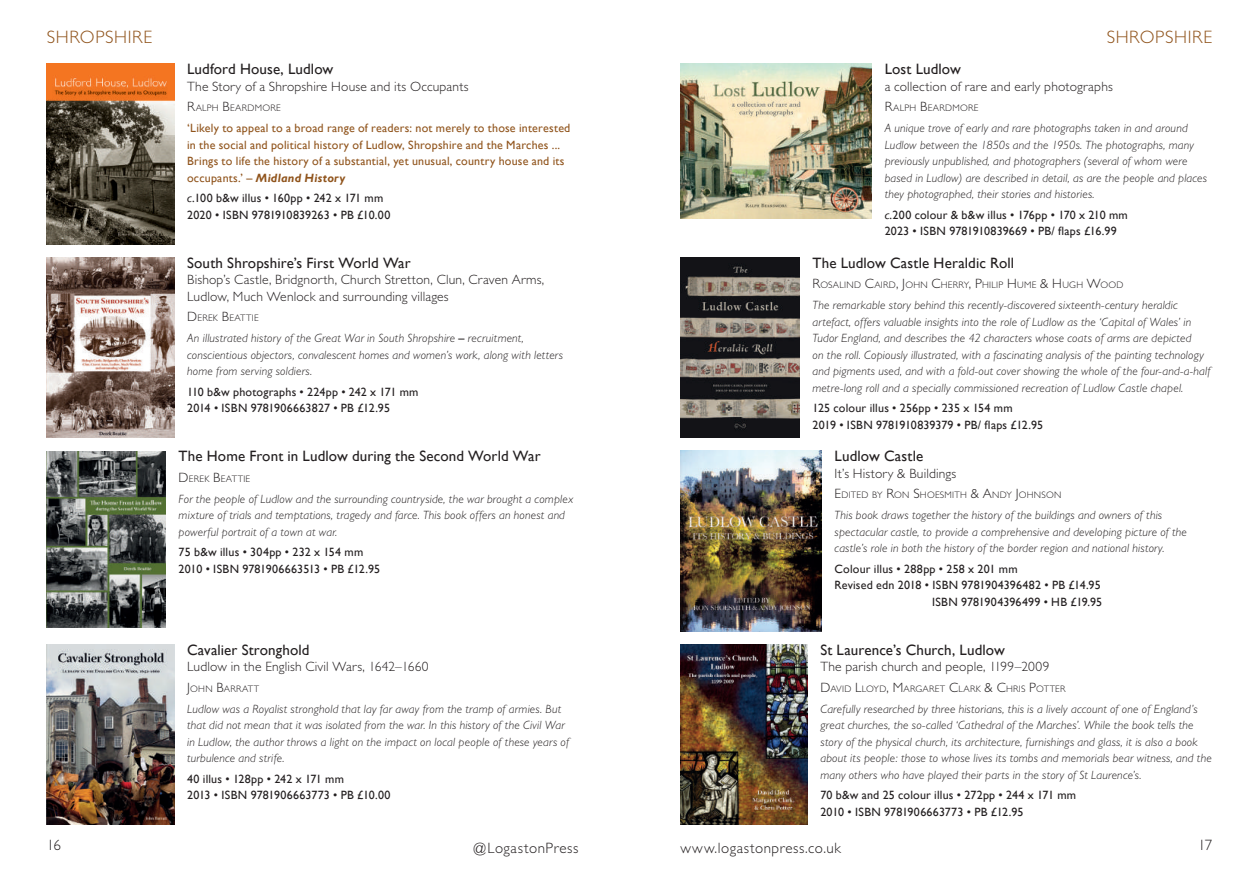
<style>
.page{position:relative;width:1259px;height:893px;background:#fff}
.page>*{position:absolute;margin:0;border:0;box-sizing:border-box;transform-origin:0 0}
.t1{font:300 18px "Gill Sans";letter-spacing:.035em;color:#90541c}
.t2{font:15px "Gill Sans";letter-spacing:.01em;color:#231f20}
.t3{font:300 15px "Gill Sans";letter-spacing:.035em;color:#231f20}
.t4{font:300 13.5px/16.5px "Gill Sans";letter-spacing:.015em;color:#231f20}
.t5{font:italic 300 12px/16.5px "Gill Sans";letter-spacing:.015em;color:#231f20}
.t6{font:12px/16.5px "Gill Sans";letter-spacing:.015em;color:#231f20}
.t7{font:12px/16.5px "Gill Sans";letter-spacing:.015em;color:#90541c}
.t8{font:300 9.45px "Gill Sans";letter-spacing:.025em;color:#231f20}
.s1{font-size:13.5px}
.s2{font-weight:700;font-style:italic}
.s3{font-style:italic}
.s4{font-weight:400;font-style:normal}
</style>
<div class="page">
<img style="left:47px;top:257px;width:127px;height:181px">
<img style="left:47px;top:451px;width:119px;height:177px">
<img style="left:680px;top:257px;width:120px;height:181px">
<img style="left:680px;top:451px;width:142px;height:180px">
<img style="left:680px;top:644px;width:127px;height:181px">
<img style="left:47px;top:644px;width:127px;height:181px">
<img style="left:47px;top:64px;width:127px;height:180px">
<img style="left:680px;top:64px;width:192px;height:154px">
<h1 class="t1" style="left:47px;top:26px;width:107px">SHROPSHIRE</h1>
<h1 class="t1" style="left:1106px;top:26px;width:107px">SHROPSHIRE</h1>
<p class="t2" style="left:187px;top:60px;width:148px">Ludford House, Ludlow</p>
<p class="t4" style="left:187px;top:78px;width:283px">The Story of a Shropshire House and its Occupants</p>
<p class="t8" style="left:187px;top:103px;width:95px"><span class="s1">R</span>ALPH <span class="s1">B</span> EARDMORE</p>
<p class="t7" style="left:187px;top:120px;width:385px">‘Likely to appeal to a broad range of readers: not merely to those interested in the social and political history of Ludlow, Shropshire and the Marches ...<br>Brings to life the history of a substantial, yet unusual, country house and its occupants.’ – <span class="s2">Midland History</span></p>
<p class="t6" style="left:187px;top:190px;width:205px"><span class="s3">c</span>.100 b&amp;w illus • 160pp • 242 x 171 mm<br>2020 • ISBN 9781910839263 • PB £10.00</p>
<p class="t2" style="left:187px;top:254px;width:225px">South Shropshire’s First World War</p>
<p class="t4" style="left:187px;top:271px;width:359px">Bishop’s Castle, Bridgnorth, Church Stretton, Clun, Craven Arms,<br>Ludlow, Much Wenlock and surrounding villages</p>
<p class="t8" style="left:187px;top:313px;width:73px"><span class="s1">D</span> EREK <span class="s1">B</span> EATTIE</p>
<p class="t5" style="left:187px;top:330px;width:377px">An illustrated history of the Great War in South Shropshire <span class="s4">–</span> recruitment, conscientious objectors, convalescent homes and women’s work, along with letters home from serving soldiers.</p>
<p class="t6" style="left:187px;top:384px;width:233px">110 b&amp;w photographs • 224pp • 242 x 171 mm<br>2014 • ISBN 9781906663827 • PB £12.95</p>
<p class="t2" style="left:179px;top:447px;width:363px">The Home Front in Ludlow during the Second World War</p>
<p class="t8" style="left:179px;top:473px;width:73px"><span class="s1">D</span> EREK <span class="s1">B</span> EATTIE</p>
<p class="t5" style="left:179px;top:490px;width:396px">For the people of Ludlow and the surrounding countryside, the war brought a complex mixture of trials and temptations, tragedy and farce. This book offers an honest and powerful portrait of a town at war.</p>
<p class="t6" style="left:179px;top:544px;width:203px">75 b&amp;w illus • 304pp • 232 x 154 mm<br>2010 • ISBN 9781906663513 • PB £12.95</p>
<p class="t2" style="left:187px;top:641px;width:124px">Cavalier Stronghold</p>
<p class="t4" style="left:187px;top:658px;width:243px">Ludlow in the English Civil Wars, 1642–1660</p>
<p class="t8" style="left:187px;top:683px;width:74px"><span class="s1">J</span>OHN <span class="s1">B</span>ARRATT</p>
<p class="t5" style="left:187px;top:700px;width:383px">Ludlow was a Royalist stronghold that lay far away from the tramp of armies. But that did not mean that it was isolated from the war. In this history of the Civil War in Ludlow, the author throws a light on the impact on local people of these years of turbulence and strife.</p>
<p class="t6" style="left:187px;top:771px;width:205px">40 illus • 128pp • 242 x 171 mm<br>2013 • ISBN 9781906663773 • PB £10.00</p>
<p class="t2" style="left:884px;top:60px;width:78px">Lost Ludlow</p>
<p class="t4" style="left:884px;top:78px;width:230px">a collection of rare and early photographs</p>
<p class="t8" style="left:884px;top:103px;width:95px"><span class="s1">R</span>ALPH <span class="s1">B</span> EARDMORE</p>
<p class="t5" style="left:884px;top:120px;width:324px">A unique trove of early and rare photographs taken in and around Ludlow between the 1850s and the 1950s. The photographs, many previously unpublished, and photographers (several of whom were based in Ludlow) are described in detail, as are the people and places they photographed, their stories and histories.</p>
<p class="t6" style="left:884px;top:207px;width:245px"><span class="s3">c</span>.200 colour &amp; b&amp;w illus • 176pp • 170 x 210 mm<br>2023 • ISBN 9781910839669 • PB/ flaps £16.99</p>
<p class="t2" style="left:812px;top:254px;width:203px">The Ludlow Castle Heraldic Roll</p>
<p class="t8" style="left:812px;top:280px;width:312px"><span class="s1">R</span>OSALIND <span class="s1">C</span>AIRD<span class="s1">, J</span>OHN <span class="s1">C</span>HERRY<span class="s1">, P</span>HILIP <span class="s1">H</span> UME <span class="s1">&amp; H</span> UGH <span class="s1">W</span>OOD</p>
<p class="t5" style="left:812px;top:297px;width:399px">The remarkable story behind this recently-discovered sixteenth-century heraldic artefact, offers valuable insights into the role of Ludlow as the ‘Capital of Wales’ in Tudor England, and describes the 42 characters whose coats of arms are depicted<br>on the roll. Copiously illustrated, with a fascinating analysis of the painting technology and pigments used, and with a fold-out cover showing the whole of the four-and-a-half metre-long roll and a specially commissioned recreation of Ludlow Castle chapel.</p>
<p class="t6" style="left:812px;top:400px;width:232px">125 colour illus • 256pp • 235 x 154 mm<br>2019 • ISBN 9781910839379 • PB/ flaps £12.95</p>
<p class="t2" style="left:834px;top:447px;width:90px">Ludlow Castle</p>
<p class="t4" style="left:834px;top:465px;width:123px">It’s History &amp; Buildings</p>
<p class="t8" style="left:834px;top:490px;width:228px"><span class="s1">E</span>DITED BY <span class="s1">R</span>ON <span class="s1">S</span>HOESMITH <span class="s1">&amp; A</span>NDY <span class="s1">J</span>OHNSON</p>
<p class="t5" style="left:834px;top:507px;width:354px">This book draws together the history of the buildings and owners of this spectacular castle, to provide a comprehensive and developing picture of the castle’s role in both the history of the border region and national history.</p>
<p class="t6" style="left:834px;top:561px;width:185px">Colour illus • 288pp • 258 x 201 mm</p>
<p class="t6" style="left:834px;top:577px;width:268px">Revised edn 2018 • ISBN 9781904396482 • PB £14.95</p>
<p class="t6" style="left:932px;top:594px;width:172px">ISBN 9781904396499 • HB £19.95</p>
<p class="t2" style="left:820px;top:641px;width:186px">St Laurence’s Church, Ludlow</p>
<p class="t4" style="left:820px;top:658px;width:230px">The parish church and people, 1199–2009</p>
<p class="t8" style="left:820px;top:683px;width:247px"><span class="s1">D</span>AVID <span class="s1">L</span>LOYD<span class="s1">, M</span> ARGARET <span class="s1">C</span>LARK <span class="s1">&amp; C</span>HRIS <span class="s1">P</span>OTTER</p>
<p class="t5" style="left:820px;top:700px;width:393px">Carefully researched by three historians, this is a lively account of one of England’s great churches, the so-called ‘Cathedral of the Marches’. While the book tells the story of the physical church, its architecture, furnishings and glass, it is also a book about its people: those to whose lives its tombs and memorials bear witness, and the many others who have played their parts in the story of St Laurence’s.</p>
<p class="t6" style="left:820px;top:787px;width:257px">70 b&amp;w and 25 colour illus • 272pp • 244 x 171 mm<br>2010 • ISBN 9781906663773 • PB £12.95</p>
<p class="t3" style="left:47px;top:837px;width:16px">16</p>
<p class="t3" style="left:474px;top:839px;width:106px">@LogastonPress</p>
<p class="t3" style="left:680px;top:839px;width:162px">www.logastonpress.co.uk</p>
<p class="t3" style="left:1198px;top:837px;width:15px">17</p>
</div>
